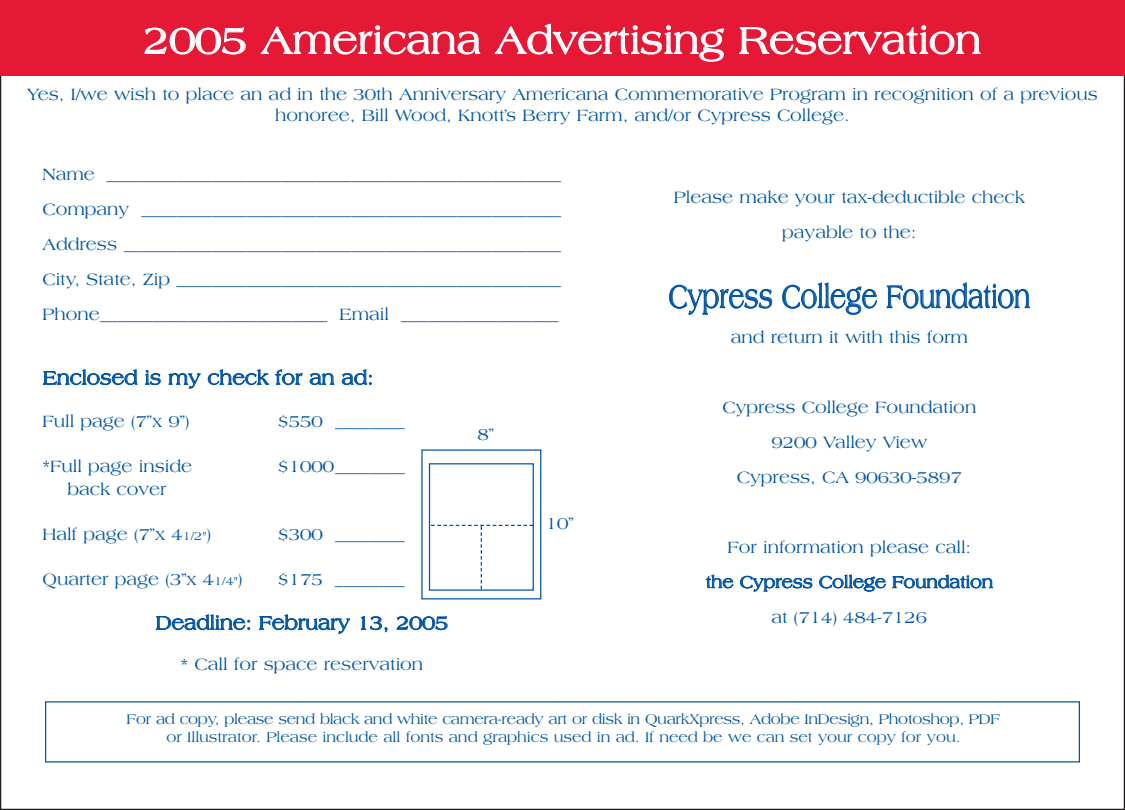
<style>
.page{position:relative;width:1125px;height:810px;background:#fff}
.page>*{position:absolute;margin:0;border:0;box-sizing:border-box;transform-origin:0 0}
.t1{font:40px "Americana";color:#fff}
.t2{font:33.75px "Americana";color:#0155a5;scale:.74 1}
.t3{font:20px "Americana";color:#0155a5}
.t4{font:17.5px/35px "Americana";color:#0155a5;text-align:center}
.t5{font:15px/18px "Americana";letter-spacing:-.02em;color:#0155a5;text-align:center}
.s1{font-size:12.5px}
</style>
<div class="page">
<div style="left:421px;top:449px;width:120px;height:150px;border:1px solid #0155a5"></div>
<div style="left:429px;top:463px;width:105px;height:128px;border:1px solid #0155a5"></div>
<svg style="left:431px;top:525px;width:102px;height:65px"></svg>
<div style="left:0;top:0;width:1125px;height:76px;background:#e51836"></div>
<h1 class="t1" style="left:144px;top:24px;width:839px">2005 Americana Advertising Reservation</h1>
<p class="t4" style="left:27px;top:85px;width:1072px;line-height:21px">Yes, I/we wish to place an ad in the 30th Anniversary Americana Commemorative Program in recognition of a previous honoree, Bill Wood, Knott’s Berry Farm, and/or Cypress College.</p>
<p class="t4" style="left:42px;top:157px;width:520px;text-align:justify">Name ____________________________________________________ Company ________________________________________________ Address __________________________________________________ City, State, Zip ____________________________________________ Phone__________________________ Email __________________</p>
<p class="t3" style="left:43px;top:370px;width:332px">Enclosed is my check for an ad:</p>
<p class="t4" style="left:42px;top:405px;width:149px">Full page (7”x 9”)</p>
<p class="t4" style="left:277px;top:405px;width:129px">$550 ________</p>
<p class="t4" style="left:42px;top:450px;width:151px">*Full page inside</p>
<p class="t4" style="left:278px;top:450px;width:129px">$1000________</p>
<p class="t4" style="left:67px;top:472px;width:101px">back cover</p>
<p class="t4" style="left:42px;top:517px;width:170px">Half page (7”x 4<span class="s1">1/2"</span>)</p>
<p class="t4" style="left:277px;top:517px;width:129px">$300 ________</p>
<p class="t4" style="left:42px;top:562px;width:201px">Quarter page (3”x 4<span class="s1">1/4"</span>)</p>
<p class="t4" style="left:277px;top:562px;width:129px">$175 ________</p>
<p class="t3" style="left:156px;top:615px;width:294px">Deadline: February 13, 2005</p>
<p class="t4" style="left:181px;top:647px;width:244px">* Call for space reservation</p>
<p class="t4" style="left:478px;top:417px;width:18px">8”</p>
<p class="t4" style="left:546px;top:507px;width:29px">10”</p>
<p class="t4" style="left:674px;top:181px;width:352px">Please make your tax-deductible check payable to the:</p>
<h2 class="t2" style="left:668px;top:283px;width:491px">Cypress College Foundation</h2>
<p class="t4" style="left:731px;top:321px;width:239px">and return it with this form</p>
<p class="t4" style="left:722px;top:391px;width:255px">Cypress College Foundation<br>9200 Valley View<br>Cypress, CA 90630-5897</p>
<p class="t4" style="left:706px;top:531px;width:289px">For information please call:<br>the Cypress College Foundation at (714) 484-7126</p>
<p class="t5" style="left:127px;top:711px;width:875px">For ad copy, please send black and white camera-ready art or disk in QuarkXpress, Adobe InDesign, Photoshop, PDF or Illustrator. Please include all fonts and graphics used in ad. If need be we can set your copy for you.</p>
</div>
